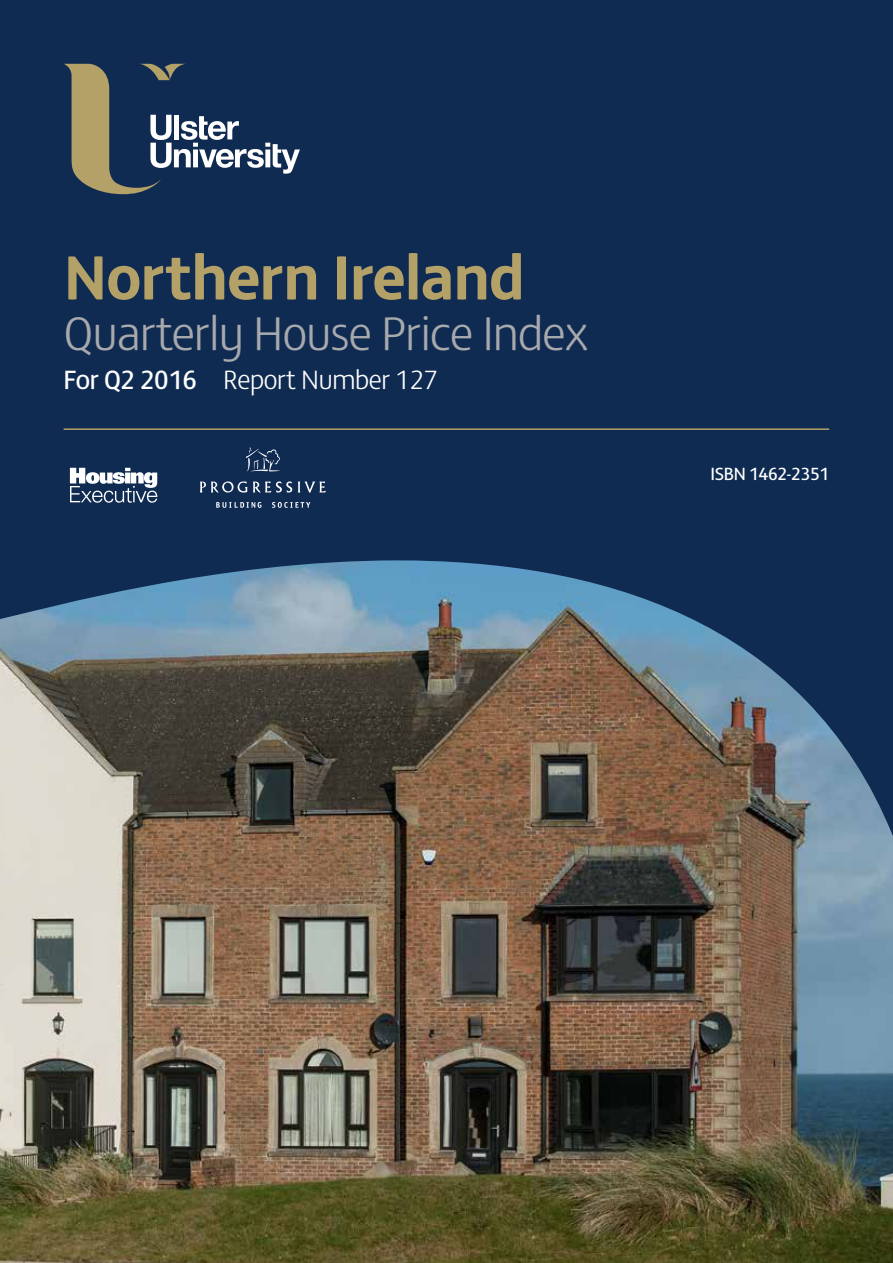
<style>
.page{position:relative;width:893px;height:1263px;background:#102b52}
.page>*{position:absolute;margin:0;border:0;box-sizing:border-box;transform-origin:0 0}
.t1{font:700 63px "FS Matthew";letter-spacing:-.015em;color:#b4a168}
.t2{font:300 48px "FS Matthew";letter-spacing:-.015em;color:#a7a9ac}
.t3{font:300 27px "FS Matthew";letter-spacing:-.015em;color:#fff}
.t4{font:18px "FS Matthew";letter-spacing:-.015em;color:#fff}
.s1{font-weight:400}
</style>
<div class="page">
<svg style="left:64px;top:64px;width:236px;height:130px"></svg>
<hr style="left:64px;top:428px;width:765px;height:2px;background:#b4a168">
<svg style="left:70px;top:468px;width:87px;height:35px"></svg>
<img style="left:0;top:560px;width:893px;height:703px">
<svg style="left:200px;top:481px;width:92px;height:11px"></svg>
<svg style="left:298px;top:482px;width:28px;height:10px"></svg>
<svg style="left:246px;top:447px;width:34px;height:24px"></svg>
<svg style="left:216px;top:502px;width:45px;height:6px"></svg>
<svg style="left:272px;top:502px;width:38px;height:6px"></svg>
<h1 class="t1" style="left:64px;top:227px;width:462px">Northern Ireland</h1>
<p class="t2" style="left:64px;top:299px;width:527px">Quarterly House Price Index</p>
<p class="t3" style="left:64px;top:360px;width:376px"><span class="s1">For Q2 2016</span> Report Number 127</p>
<p class="t4" style="left:710px;top:460px;width:120px">ISBN 1462-2351</p>
</div>
